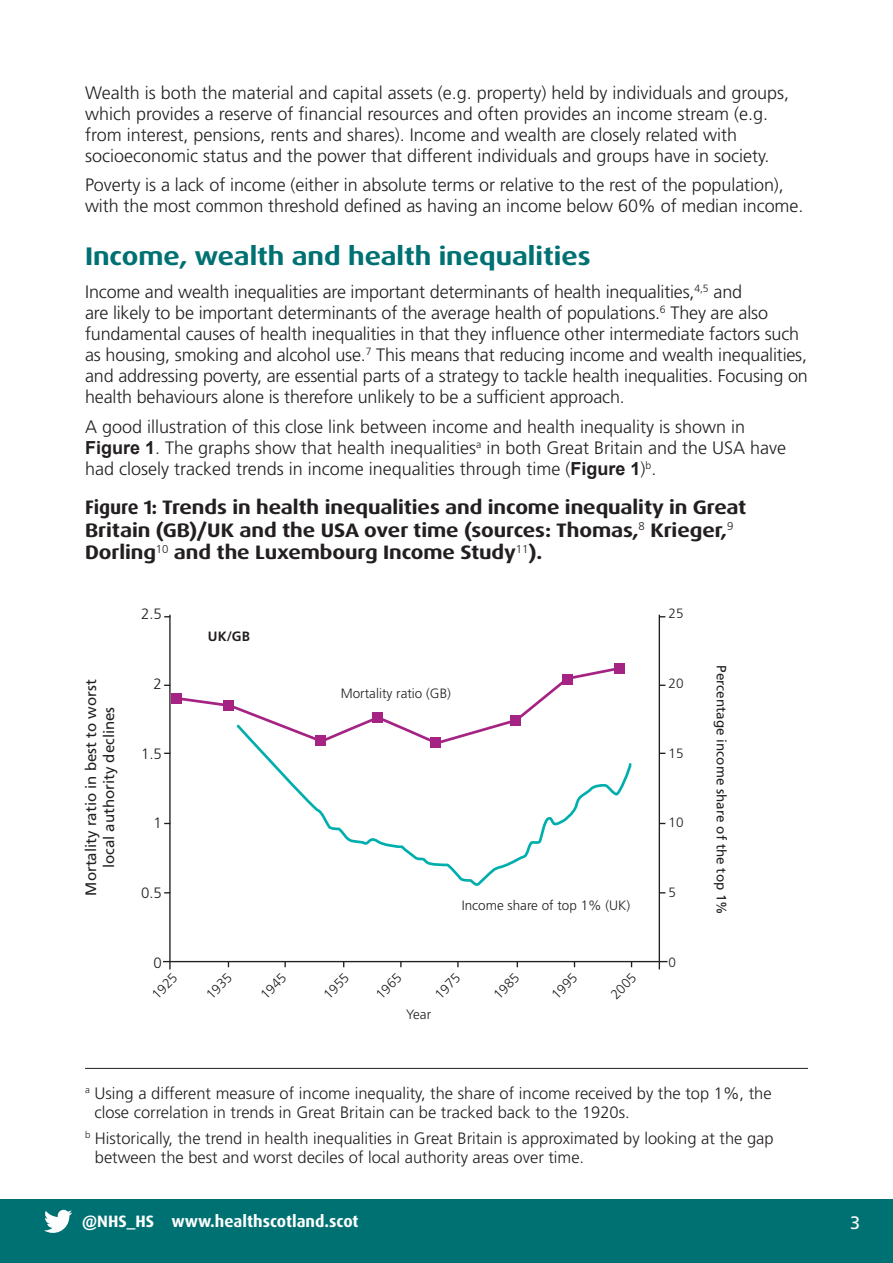
<style>
.page{position:relative;width:893px;height:1263px;background:#fff}
.page>*{position:absolute;margin:0;border:0;box-sizing:border-box;transform-origin:0 0}
.A_head{font:700 expanded 25.5px "Dax OT";color:#007173}
.Body_text{font:700 expanded 19.5px/22.5px "Dax OT";letter-spacing:-.005em;color:#231f20}
.Body_text-2{font:300 18px/21px "Frutiger LT Std";letter-spacing:-.005em;color:#231f20}
.t1{font:18px "Frutiger LT Std";color:#fff}
.t2{font:300 16.5px/19.5px "Frutiger LT Std";color:#231f20}
.t3{font:700 16.5px "Dax OT";color:#fff}
.t4{font:15px/18px "Frutiger LT Std";color:#231f20;text-align:center}
.t5{font:300 15px "Frutiger LT Std";color:#231f20}
.t6{font:300 13.5px "Frutiger LT Std";color:#231f20}
.t7{font:13.5px "Frutiger LT Std";color:#231f20}
.t8{font:700 13.5px "Frutiger LT Std";color:#231f20}
.s1{font-family:"Arial";font-weight:700}
.s2{font-stretch:normal}
</style>
<div class="page">
<div style="left:0;top:1199px;width:893px;height:64px;background:#007173"></div>
<svg style="left:44px;top:1210px;width:28px;height:23px"></svg>
<hr style="left:169px;top:615px;width:2px;height:354px;background:#231f20">
<hr style="left:163px;top:961px;width:505px;height:1px;background:#231f20">
<hr style="left:659px;top:615px;width:1px;height:354px;background:#231f20">
<svg style="left:164px;top:665px;width:450px;height:80px"></svg>
<div style="left:171px;top:693px;width:11px;height:11px;background:#a42383"></div>
<div style="left:224px;top:700px;width:10px;height:11px;background:#a42383"></div>
<div style="left:372px;top:712px;width:11px;height:11px;background:#a42383"></div>
<div style="left:510px;top:715px;width:11px;height:11px;background:#a42383"></div>
<div style="left:562px;top:674px;width:11px;height:11px;background:#a42383"></div>
<div style="left:614px;top:663px;width:11px;height:11px;background:#a42383"></div>
<svg style="left:235px;top:723px;width:397px;height:163px"></svg>
<hr style="left:85px;top:1068px;width:723px;height:1px;background:#231f20">
<p class="Body_text-2" style="left:85px;top:82px;width:706px">Wealth is both the material and capital assets (e.g. property) held by individuals and groups, which provides a reserve of financial resources and often provides an income stream (e.g. from interest, pensions, rents and shares). Income and wealth are closely related with socioeconomic status and the power that different individuals and groups have in society.</p>
<p class="Body_text-2" style="left:85px;top:175px;width:720px">Poverty is a lack of income (either in absolute terms or relative to the rest of the population), with the most common threshold defined as having an income below 60% of median income.</p>
<h2 class="A_head" style="left:85px;top:239px;width:507px">Income, wealth and health inequalities</h2>
<p class="Body_text-2" style="left:85px;top:282px;width:724px">Income and wealth inequalities are important determinants of health inequalities,<sup>4</sup><sup>,</sup><sup>5</sup> and<br>are likely to be important determinants of the average health of populations.<sup>6</sup> They are also fundamental causes of health inequalities in that they influence other intermediate factors such as housing, smoking and alcohol use.<sup>7</sup> This means that reducing income and wealth inequalities, and addressing poverty, are essential parts of a strategy to tackle health inequalities. Focusing on health behaviours alone is therefore unlikely to be a sufficient approach.</p>
<p class="Body_text-2" style="left:85px;top:416px;width:703px">A good illustration of this close link between income and health inequality is shown in<br><span class="s1">Figure 1</span>. The graphs show that health inequalities<sup>a</sup> in both Great Britain and the USA have had closely tracked trends in income inequalities through time (<span class="s1">Figure 1</span>)<sup>b</sup>.</p>
<p class="Body_text" style="left:85px;top:497px;width:663px"><span class="s2">Figure 1:</span> Trends in health inequalities and income inequality in Great<br>Britain (GB)/UK and the USA over time (sources: Thomas,<sup>8</sup> Krieger,<sup>9<br></sup>Dorling<sup>10</sup> and the Luxembourg Income Study<sup>11</sup>).</p>
<p class="t5" style="left:141px;top:606px;width:22px">2.5</p>
<p class="t6" style="left:669px;top:606px;width:16px">25</p>
<p class="t8" style="left:208px;top:628px;width:43px">UK/GB</p>
<p class="t5" style="left:154px;top:675px;width:10px">2</p>
<p class="t4" style="left:82px;top:895px;width:217px;rotate:-90deg">Mortality ratio in best to worst local authority declines</p>
<p class="t6" style="left:341px;top:686px;width:112px">Mortality ratio (GB)</p>
<p class="t5" style="left:141px;top:745px;width:22px">1.5</p>
<p class="t5" style="left:154px;top:815px;width:10px">1</p>
<p class="t5" style="left:141px;top:884px;width:22px">0.5</p>
<p class="t6" style="left:462px;top:897px;width:170px">Income share of top 1% (UK)</p>
<p class="t6" style="left:669px;top:676px;width:16px">20</p>
<p class="t6" style="left:669px;top:745px;width:16px">15</p>
<p class="t6" style="left:669px;top:815px;width:16px">10</p>
<p class="t6" style="left:669px;top:885px;width:9px">5</p>
<p class="t7" style="left:729px;top:665px;width:251px;rotate:90deg">Percentage income share of the top 1%</p>
<p class="t5" style="left:154px;top:954px;width:10px">0</p>
<p class="t6" style="left:669px;top:954px;width:9px">0</p>
<p class="t6" style="left:149px;top:991px;width:31px;rotate:-45deg">1925</p>
<p class="t6" style="left:203px;top:991px;width:31px;rotate:-45deg">1935</p>
<p class="t6" style="left:257px;top:991px;width:31px;rotate:-45deg">1945</p>
<p class="t6" style="left:320px;top:991px;width:31px;rotate:-45deg">1955</p>
<p class="t6" style="left:373px;top:991px;width:31px;rotate:-45deg">1965</p>
<p class="t6" style="left:432px;top:991px;width:31px;rotate:-45deg">1975</p>
<p class="t6" style="left:491px;top:991px;width:31px;rotate:-45deg">1985</p>
<p class="t6" style="left:548px;top:991px;width:31px;rotate:-45deg">1995</p>
<p class="t6" style="left:608px;top:991px;width:31px;rotate:-45deg">2005</p>
<p class="t6" style="left:406px;top:1006px;width:26px">Year</p>
<p class="t2" style="left:94px;top:1083px;width:679px;text-indent:-9px"><sup>a</sup> Using a different measure of income inequality, the share of income received by the top 1%, the close correlation in trends in Great Britain can be tracked back to the 1920s.</p>
<p class="t2" style="left:95px;top:1129px;width:680px;text-indent:-10px"><sup>b</sup> Historically, the trend in health inequalities in Great Britain is approximated by looking at the gap between the best and worst deciles of local authority areas over time.</p>
<p class="t3" style="left:82px;top:1211px;width:278px">@NHS_HS www.healthscotland.scot</p>
<p class="t1" style="left:850px;top:1212px;width:12px">3</p>
</div>
